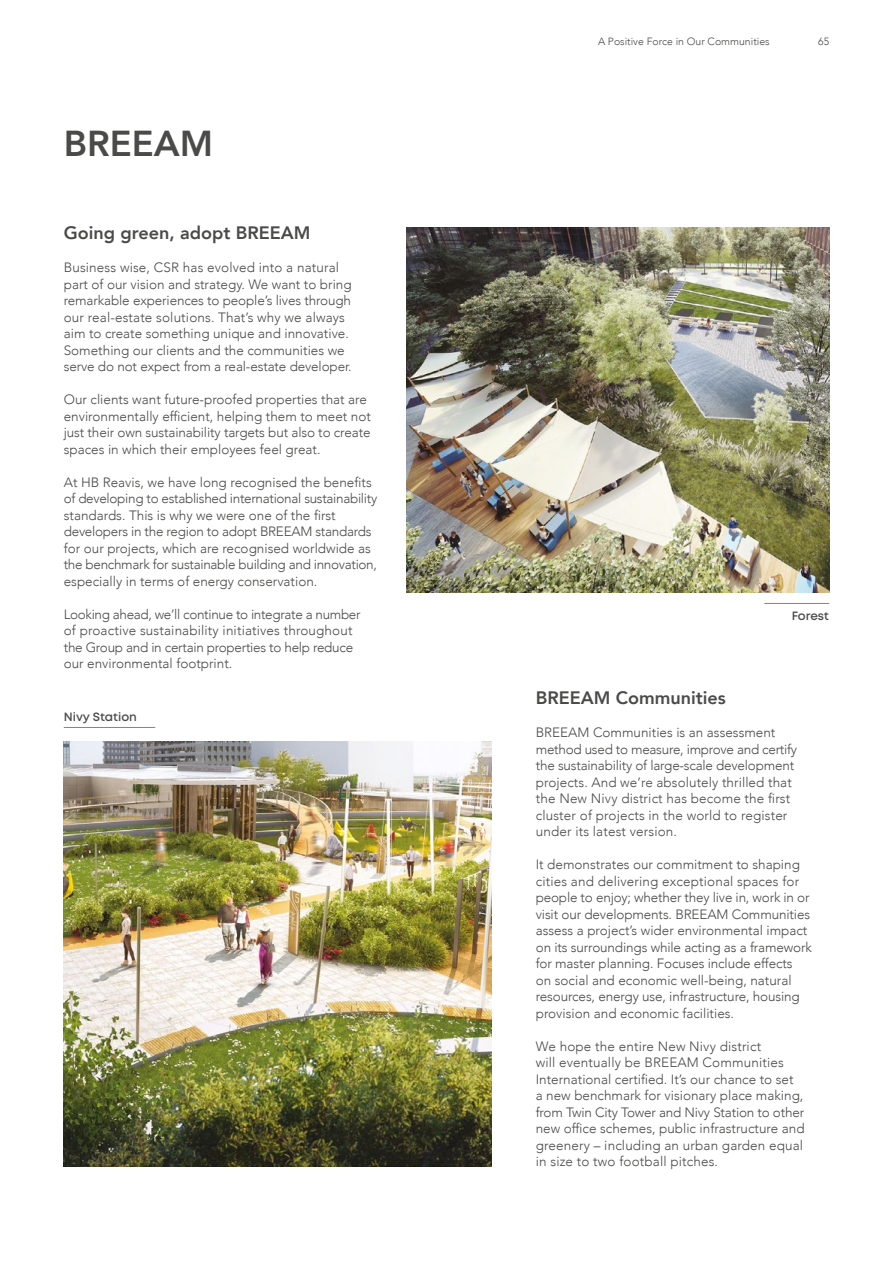
<style>
.page{position:relative;width:893px;height:1263px;background:#fff}
.page>*{position:absolute;margin:0;border:0;box-sizing:border-box;transform-origin:0 0}
.t1{font:800 36px "Avenir";color:#4a4a49}
.t2{font:800 18px "Avenir";color:#4a4a49}
.Text{font:300 13.5px/16.5px "Avenir";color:#4a4a49}
.Text-2{font:300 13.5px/16.5px "Avenir";letter-spacing:-.02em;color:#4a4a49}
.Popit_fotiek{font:600 12px "Mont";color:#4a4a49}
.t3{font:300 10.5px "Avenir";color:#4a4a49}
</style>
<div class="page">
<img style="left:406px;top:227px;width:423px;height:365px">
<img style="left:64px;top:741px;width:428px;height:426px">
<hr style="left:64px;top:727px;width:91px;height:1px;background:#ec6608">
<hr style="left:764px;top:603px;width:65px;height:1px;background:#ec6608">
<h1 class="t1" style="left:64px;top:115px;width:151px">BREEAM</h1>
<h2 class="t2" style="left:64px;top:219px;width:248px">Going green, adopt BREEAM</h2>
<p class="Text" style="left:64px;top:259px;width:289px">Business wise, CSR has evolved into a natural part of our vision and strategy. We want to bring remarkable experiences to people’s lives through our real-estate solutions. That’s why we always aim to create something unique and innovative.<br>Something our clients and the communities we serve do not expect from a real-estate developer.</p>
<p class="Text" style="left:64px;top:391px;width:309px">Our clients want future-proofed properties that are environmentally efficient, helping them to meet not just their own sustainability targets but also to create spaces in which their employees feel great.</p>
<p class="Text-2" style="left:64px;top:474px;width:315px">At HB Reavis, we have long recognised the benefits of developing to established international sustainability standards. This is why we were one of the first developers in the region to adopt BREEAM standards for our projects, which are recognised worldwide as the benchmark for sustainable building and innovation, especially in terms of energy conservation.</p>
<p class="Text-2" style="left:64px;top:606px;width:298px">Looking ahead, we’ll continue to integrate a number of proactive sustainability initiatives throughout the Group and in certain properties to help reduce our environmental footprint.</p>
<p class="Popit_fotiek" style="left:64px;top:709px;width:75px">Nivy Station</p>
<p class="t3" style="left:598px;top:35px;width:173px">A Positive Force in Our Communities</p>
<p class="t3" style="left:818px;top:35px;width:12px">65</p>
<p class="Popit_fotiek" style="left:792px;top:608px;width:39px">Forest</p>
<h2 class="t2" style="left:536px;top:684px;width:191px">BREEAM Communities</h2>
<p class="Text" style="left:536px;top:724px;width:263px">BREEAM Communities is an assessment method used to measure, improve and certify the sustainability of large-scale development projects. And we’re absolutely thrilled that the New Nivy district has become the first cluster of projects in the world to register under its latest version.</p>
<p class="Text" style="left:536px;top:856px;width:278px">It demonstrates our commitment to shaping cities and delivering exceptional spaces for people to enjoy; whether they live in, work in or visit our developments. BREEAM Communities assess a project’s wider environmental impact on its surroundings while acting as a framework for master planning. Focuses include effects<br>on social and economic well-being, natural resources, energy use, infrastructure, housing provision and economic facilities.</p>
<p class="Text" style="left:536px;top:1038px;width:270px">We hope the entire New Nivy district<br>will eventually be BREEAM Communities International certified. It’s our chance to set<br>a new benchmark for visionary place making, from Twin City Tower and Nivy Station to other new office schemes, public infrastructure and greenery – including an urban garden equal in size to two football pitches.</p>
</div>
